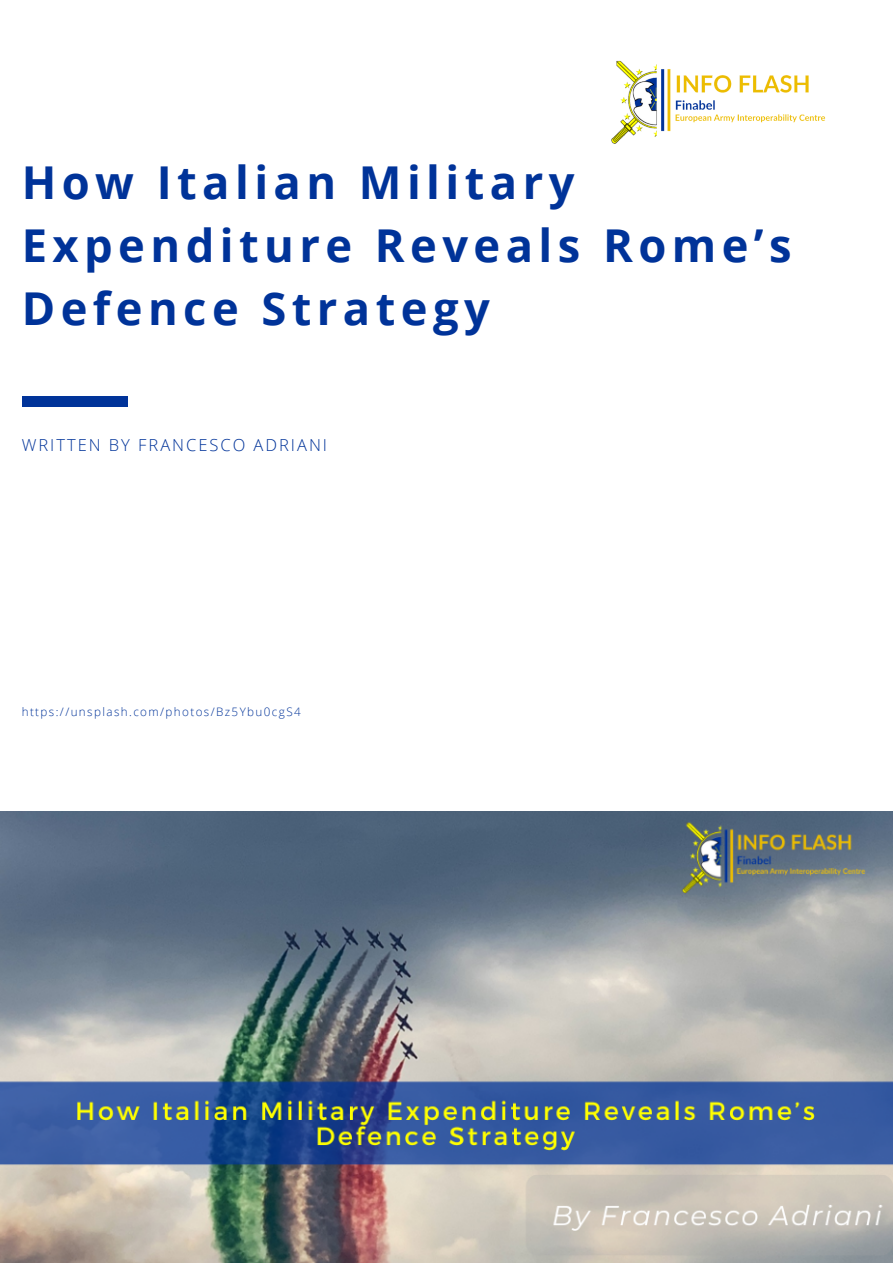
<style>
.page{position:relative;width:893px;height:1264px;background:#fff}
.page>*{position:absolute;margin:0;border:0;box-sizing:border-box;transform-origin:0 0}
.t1{font:700 45.3px/63px "Open Sans";letter-spacing:.12em;color:#039}
.t2{font:300 16.5px "Open Sans";letter-spacing:.12em;color:#039}
.t3{font:300 11.7px "Open Sans";letter-spacing:.12em;color:#039}
</style>
<div class="page">
<div style="left:22px;top:396px;width:105px;height:10px;background:#039"></div>
<img style="left:611px;top:60px;width:214px;height:84px">
<img style="left:0;top:811px;width:892px;height:451px">
<p class="t1" style="left:22px;top:150px;width:771px">How Italian Military<br>Expenditure Reveals Rome’s<br>Defence Strategy</p>
<p class="t2" style="left:22px;top:433px;width:307px">WRITTEN BY FRANCESCO ADRIANI</p>
<p class="t3" style="left:22px;top:703px;width:280px">https://unsplash.com/photos/Bz5Ybu0cgS4</p>
</div>
